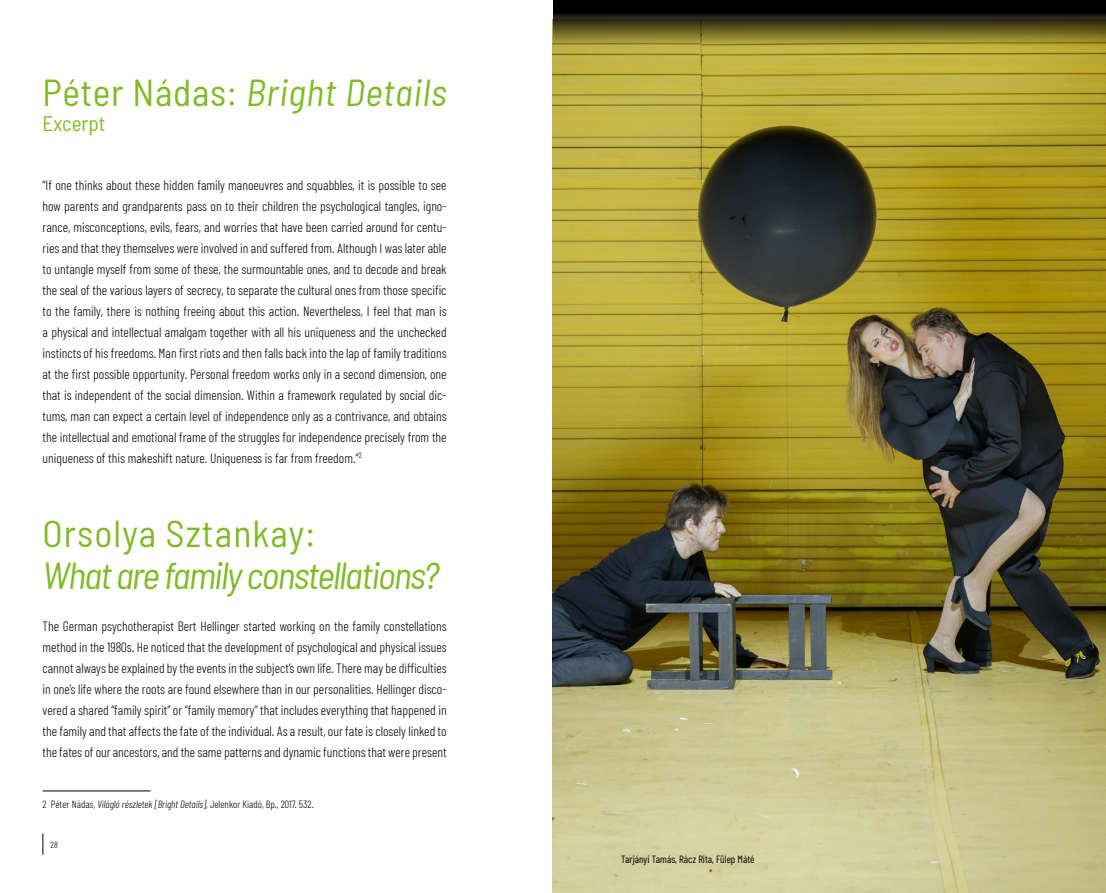
<style>
.page{position:relative;width:1106px;height:893px;background:#fff}
.page>*{position:absolute;margin:0;border:0;box-sizing:border-box;transform-origin:0 0}
.t1{font:italic semi-condensed 37.5px "Barlow";letter-spacing:-.04em;color:#80ba27}
.t2{font:italic semi-condensed 37.5px "Barlow";letter-spacing:.02em;color:#80ba27}
.t3{font:semi-condensed 37.5px "Barlow";letter-spacing:.03em;color:#80ba27}
.t4{font:semi-condensed 21px "Barlow";color:#80ba27}
.t5{font:300 13.5px/21px "Barlow Condensed";color:#000;text-align:justify}
.t6{font:300 10.5px "Barlow Condensed";color:#000}
.t7{font:10.5px "Barlow Condensed";color:#000}
.t8{font:9px "Barlow Condensed";color:#000}
.s1{font-style:normal}
.s2{font-style:italic}
.s3{font-weight:300}
</style>
<div class="page">
<svg style="left:43px;top:833px;width:1px;height:22px"></svg>
<hr style="left:43px;top:790px;width:108px;height:1px;background:#000">
<img style="left:553px;top:20px;width:553px;height:873px">
<svg style="left:553px;top:0;width:552px;height:50px;background:#4f4a1c"></svg>
<h1 class="t2" style="left:43px;top:65px;width:405px"><span class="s1">Péter Nádas:</span> Bright Details</h1>
<h2 class="t4" style="left:43px;top:108px;width:64px">Excerpt</h2>
<p class="t5" style="left:43px;top:174px;width:405px">“If one thinks about these hidden family manoeuvres and squabbles, it is possible to see how parents and grandparents pass on to their children the psychological tangles, igno&shy;rance, misconceptions, evils, fears, and worries that have been carried around for centu&shy;ries and that they themselves were involved in and suffered from. Although I was later able to untangle myself from some of these, the surmountable ones, and to decode and break the seal of the various layers of secrecy, to separate the cultural ones from those specific to the family, there is nothing freeing about this action. Nevertheless, I feel that man is a physical and intellectual amalgam together with all his uniqueness and the unchecked instincts of his freedoms. Man first riots and then falls back into the lap of family traditions at the first possible opportunity. Personal freedom works only in a second dimension, one that is independent of the social dimension. Within a framework regulated by social dic&shy;tums, man can expect a certain level of independence only as a contrivance, and obtains the intellectual and emotional frame of the struggles for independence precisely from the uniqueness of this makeshift nature. Uniqueness is far from freedom.”<sup>2</sup></p>
<h1 class="t3" style="left:43px;top:506px;width:274px">Orsolya Sztankay:</h1>
<h1 class="t1" style="left:43px;top:548px;width:398px">What are family constellations?</h1>
<p class="t5" style="left:43px;top:615px;width:405px">The German psychotherapist Bert Hellinger started working on the family constellations method in the 1980s. He noticed that the development of psychological and physical issues cannot always be explained by the events in the subject’s own life. There may be difficulties in one’s life where the roots are found elsewhere than in our personalities. Hellinger disco&shy;vered a shared “family spirit” or “family memory” that includes everything that happened in the family and that affects the fate of the individual. As a result, our fate is closely linked to the fates of our ancestors, and the same patterns and dynamic functions that were present</p>
<p class="t6" style="left:43px;top:798px;width:273px">2 Péter Nádas, <span class="s2">Világló részletek [Bright Details],</span> Jelenkor Kiadó, Bp., 2017. 532.</p>
<p class="t8" style="left:51px;top:839px;width:9px"><span class="s3">8</span>2 4</p>
<p class="t7" style="left:621px;top:852px;width:135px">Tarjányi Tamás, Rácz Rita, Fülep Máté</p>
</div>
